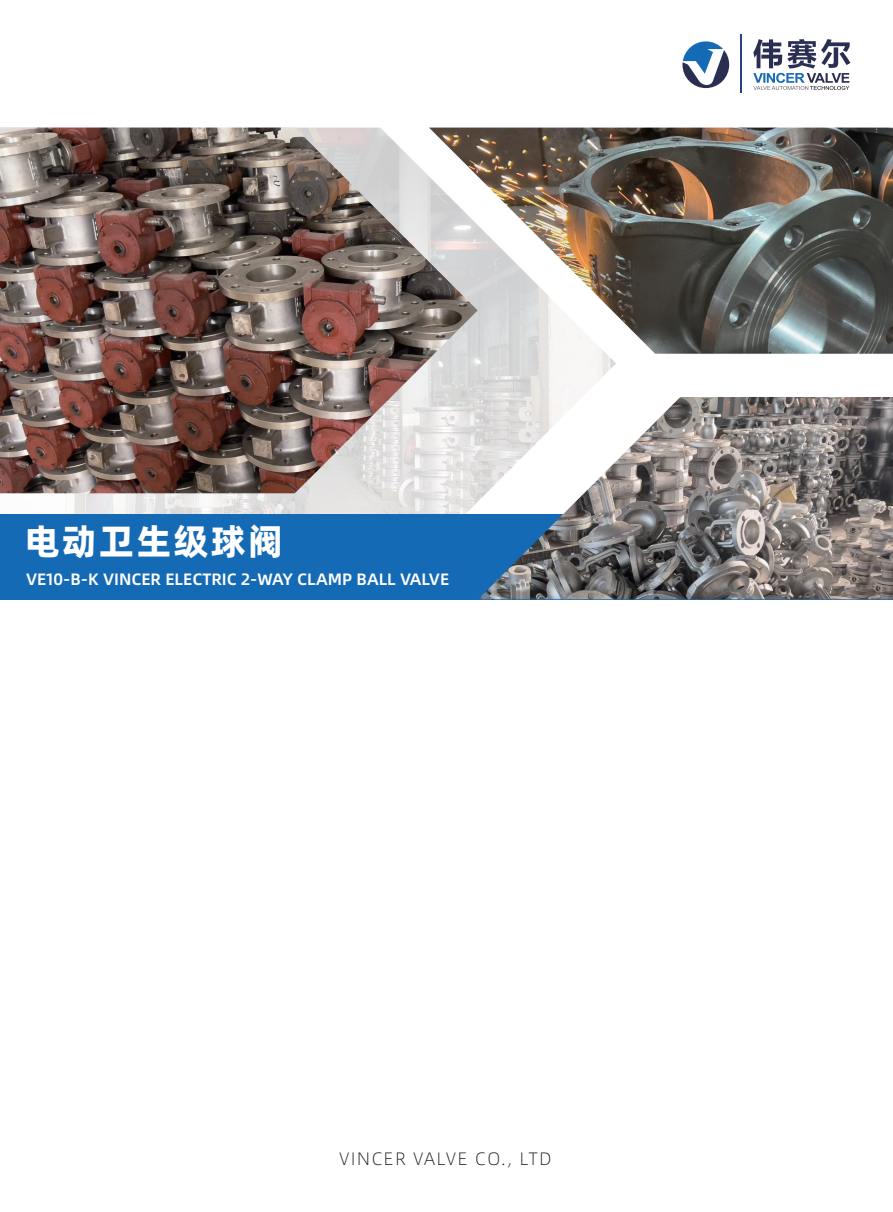
<style>
.page{position:relative;width:893px;height:1212px;background:#fff}
.page>*{position:absolute;margin:0;border:0;box-sizing:border-box;transform-origin:0 0}
.t1{font:36px "Alibaba Pu Hui Ti 3 105 Heavy";letter-spacing:.05em;color:#fff}
.t2{font:18px "Alibaba Pu Hui Ti 3 35 Thin";letter-spacing:.1em;color:#231f20}
.t3{font:700 16.5px "Alibaba Pu Hui Ti 3 75 Semi";color:#fff}
</style>
<div class="page">
<img style="left:0;top:354px;width:616px;height:160px">
<img style="left:478px;top:128px;width:415px;height:226px">
<svg style="left:682px;top:41px;width:47px;height:47px"></svg>
<hr style="left:741px;top:35px;width:1px;height:58px;background:#254285">
<svg style="left:753px;top:39px;width:97px;height:51px"></svg>
<div style="left:0;top:514px;width:893px;height:85px;background:#156ab5"></div>
<img style="left:478px;top:397px;width:415px;height:202px">
<img style="left:0;top:128px;width:478px;height:365px">
<h1 class="t1" style="left:24px;top:512px;width:260px">电动卫生级球阀</h1>
<p class="t3" style="left:26px;top:566px;width:425px">VE10-B-K VINCER ELECTRIC 2-WAY CLAMP BALL VALVE</p>
<p class="t2" style="left:340px;top:1145px;width:213px">VINCER VALVE CO., LTD</p>
</div>
